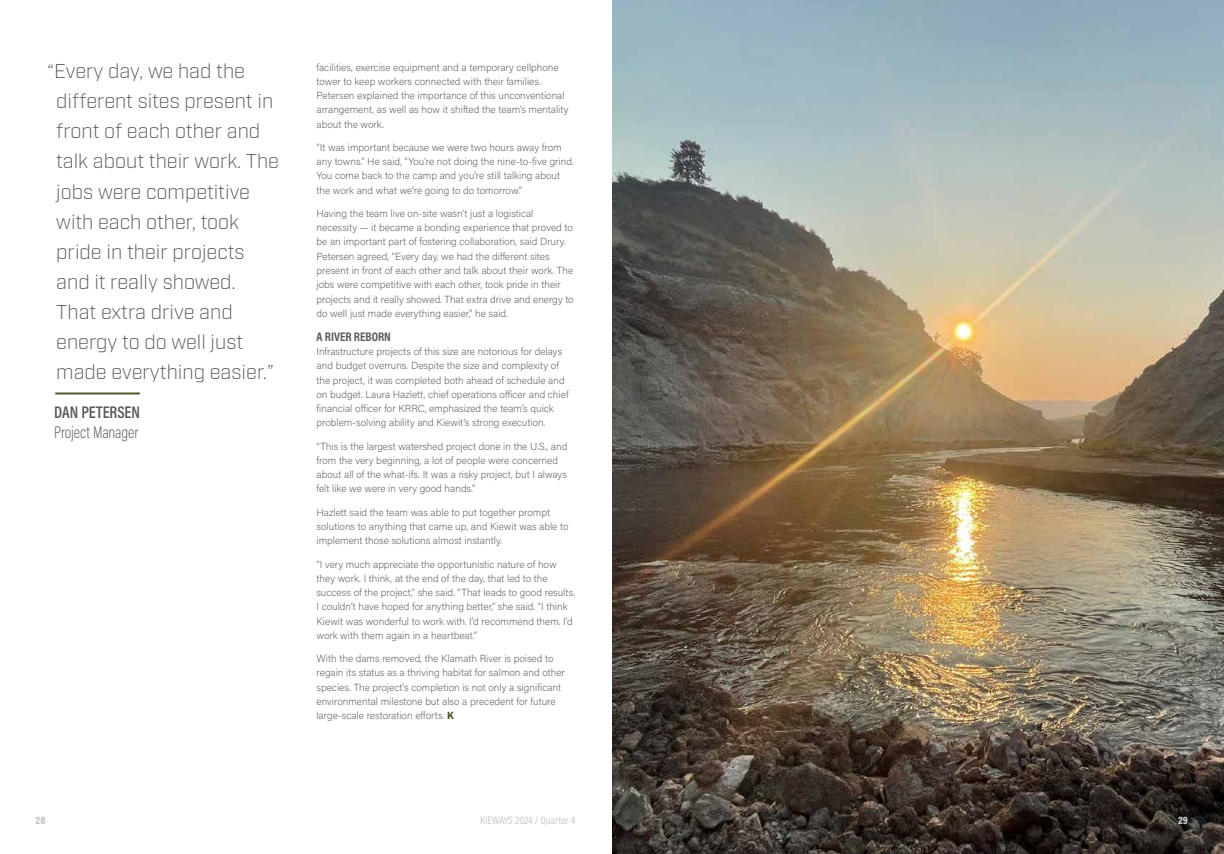
<style>
.page{position:relative;width:1224px;height:854px;background:#fff}
.page>*{position:absolute;margin:0;border:0;box-sizing:border-box;transform-origin:0 0}
.t1{font:300 20px/30px "Industry";color:#58595b}
.t2{font:200 17px "Acumin Pro Cond";letter-spacing:-.01em;color:#58595b;scale:.95 1}
.t3{font:600 17px "Acumin Pro Cond";letter-spacing:-.005em;color:#58595b;scale:.95 1}
.t4{font:700 12.5px "Acumin Pro Cond";color:#58595b}
.t5{font:11px "Acumin Pro Cond";color:#c7c8ca}
.t6{font:900 11px "Acumin Pro Cond";color:#c7c8ca}
.t7{font:200 10.2px/14.2px "Acumin Pro";color:#58595b}
.s1{font-family:"Industry";font-weight:900;color:#48592d}
</style>
<div class="page">
<img style="left:612px;top:0;width:612px;height:853px">
<hr style="left:55px;top:392px;width:85px;height:2px;background:#48582c">
<p class="t1" style="left:56px;top:57px;width:224px;text-indent:-9px">“Every day, we had the different sites present in front of each other and talk about their work. The jobs were competitive with each other, took pride in their projects and it really showed.<br>That extra drive and energy to do well just made everything easier.”</p>
<h2 class="t3" style="left:54px;top:400px;width:92px">DAN PETERSEN</h2>
<h2 class="t2" style="left:54px;top:421px;width:90px">Project Manager</h2>
<p class="t7" style="left:317px;top:59px;width:253px">facilities, exercise equipment and a temporary cellphone tower to keep workers connected with their families.<br>Petersen explained the importance of this unconventional arrangement, as well as how it shifted the team’s mentality about the work.</p>
<p class="t7" style="left:317px;top:140px;width:259px">“It was important because we were two hours away from any towns.” He said, “You're not doing the nine-to-five grind.<br>You come back to the camp and you're still talking about the work and what we're going to do tomorrow.”</p>
<p class="t7" style="left:317px;top:206px;width:259px">Having the team live on-site wasn’t just a logistical necessity — it became a bonding experience that proved to be an important part of fostering collaboration, said Drury.<br>Petersen agreed, “Every day, we had the different sites present in front of each other and talk about their work. The jobs were competitive with each other, took pride in their projects and it really showed. That extra drive and energy to do well just made everything easier,” he said.</p>
<p class="t4" style="left:317px;top:328px;width:76px">A RIVER REBORN</p>
<p class="t7" style="left:317px;top:344px;width:254px">Infrastructure projects of this size are notorious for delays and budget overruns. Despite the size and complexity of the project, it was completed both ahead of schedule and on budget. Laura Hazlett, chief operations officer and chief financial officer for KRRC, emphasized the team’s quick problem-solving ability and Kiewit’s strong execution.</p>
<p class="t7" style="left:317px;top:438px;width:252px">“This is the largest watershed project done in the U.S., and from the very beginning, a lot of people were concerned about all of the what-ifs. It was a risky project, but I always felt like we were in very good hands.”</p>
<p class="t7" style="left:317px;top:504px;width:253px">Hazlett said the team was able to put together prompt solutions to anything that came up, and Kiewit was able to implement those solutions almost instantly.</p>
<p class="t7" style="left:317px;top:556px;width:260px">“I very much appreciate the opportunistic nature of how they work. I think, at the end of the day, that led to the success of the project,” she said. “That leads to good results.<br>I couldn’t have hoped for anything better,” she said. “I think Kiewit was wonderful to work with. I'd recommend them. I'd work with them again in a heartbeat.”</p>
<p class="t7" style="left:317px;top:650px;width:250px">With the dams removed, the Klamath River is poised to regain its status as a thriving habitat for salmon and other species. The project’s completion is not only a significant environmental milestone but also a precedent for future large-scale restoration efforts. <span class="s1">K</span></p>
<p class="t6" style="left:36px;top:812px;width:11px">28</p>
<p class="t5" style="left:480px;top:812px;width:97px">KIEWAYS 2024 / Quarter 4</p>
<p class="t6" style="left:1178px;top:812px;width:11px">29</p>
</div>
